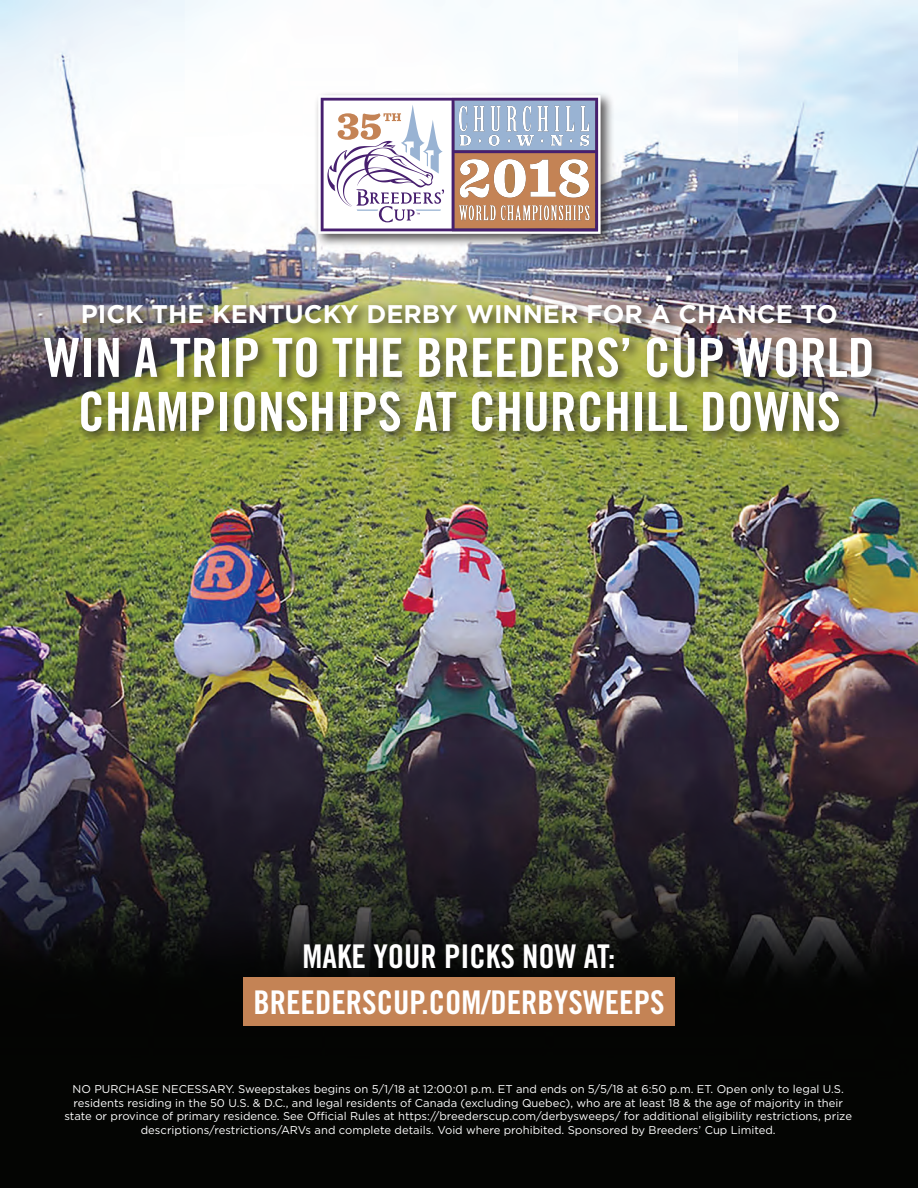
<style>
.page{position:relative;width:918px;height:1188px;background:#fff}
.page>*{position:absolute;margin:0;border:0;box-sizing:border-box;transform-origin:0 0}
.t1{font:54px/54px "Trade Gothic Bold Cond Twenty";color:#fff;text-align:center}
.t2{font:32.7px/46.2px "Trade Gothic Bold Cond Twenty";color:#fff;text-align:center}
.t3{font:700 25.5px "Gotham";color:#fff}
.t4{font:11.25px/13.5px "Gotham";color:#fff;text-align:center}
</style>
<div class="page">
<img style="left:1px;top:0;width:917px;height:1188px">
<div style="left:314px;top:91px;width:301px;height:157px;background:#231f20;opacity:.75"></div>
<svg style="left:318px;top:95px;width:283px;height:139px"></svg>
<div style="left:41px;top:301px;width:844px;height:143px;background:#231f20;opacity:.75"></div>
<div style="left:244px;top:977px;width:431px;height:49px;background:#c48355"></div>
<h3 class="t3" style="left:81px;top:297px;width:758px">PICK THE KENTUCKY DERBY WINNER FOR A CHANCE TO</h3>
<h1 class="t1" style="left:44px;top:330px;width:832px">WIN A TRIP TO THE BREEDERS’ CUP WORLD<br>CHAMPIONSHIPS AT CHURCHILL DOWNS</h1>
<h2 class="t2" style="left:253px;top:933px;width:413px">MAKE YOUR PICKS NOW AT:<br>BREEDERSCUP.COM/DERBYSWEEPS</h2>
<p class="t4" style="left:64px;top:1082px;width:789px">NO PURCHASE NECESSARY. Sweepstakes begins on 5/1/18 at 12:00:01 p.m. ET and ends on 5/5/18 at 6:50 p.m. ET. Open only to legal U.S. residents residing in the 50 U.S. &amp; D.C., and legal residents of Canada (excluding Quebec), who are at least 18 &amp; the age of majority in their state or province of primary residence. See Official Rules at https://breederscup.com/derbysweeps/ for additional eligibility restrictions, prize descriptions/restrictions/ARVs and complete details. Void where prohibited. Sponsored by Breeders’ Cup Limited.</p>
</div>
